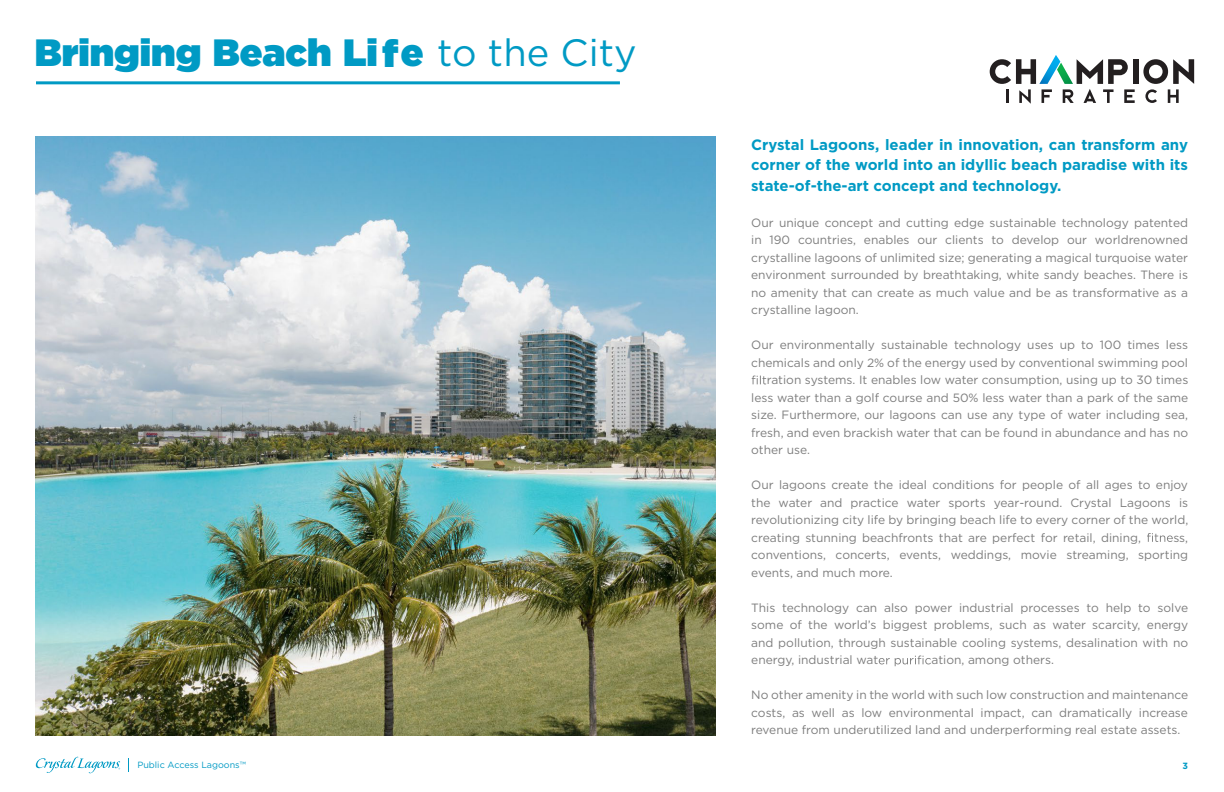
<style>
.page{position:relative;width:1224px;height:792px;background:#fff}
.page>*{position:absolute;margin:0;border:0;box-sizing:border-box;transform-origin:0 0}
.t1{font:900 38px "Gotham";color:#009ac4}
.t2{font:700 15px/20.5px "Gotham";color:#009ac4;text-align:justify}
.t3{font:12px/17.5px "Gotham";color:#7d7d7d;text-align:justify}
.t4{font:9px "Gotham";color:#009ac4}
.t5{font:700 9px "Gotham";color:#009ac4}
.s1{font-weight:400}
</style>
<div class="page">
<svg style="left:128px;top:758px;width:1px;height:13px"></svg>
<svg style="left:36px;top:757px;width:84px;height:16px"></svg>
<hr style="left:36px;top:81px;width:584px;height:3px;background:#009ac4">
<svg style="left:752px;top:376px;width:14px;height:8px"></svg>
<svg style="left:1147px;top:533px;width:26px;height:9px"></svg>
<svg style="left:879px;top:656px;width:52px;height:10px"></svg>
<img style="left:36px;top:137px;width:680px;height:598px">
<svg style="left:990px;top:55px;width:204px;height:49px"></svg>
<h1 class="t1" style="left:35px;top:26px;width:603px">Bringing Beach Li fe <span class="s1">to the City</span></h1>
<p class="t2" style="left:751px;top:134px;width:438px">Crystal Lagoons, leader in innovation, can transform any corner of the world into an idyllic beach paradise with its state-of-the-art concept and technology.</p>
<p class="t3" style="left:751px;top:214px;width:438px">Our unique concept and cutting edge sustainable technology patented in 190 countries, enables our clients to develop our worldrenowned crystalline lagoons of unlimited size; generating a magical turquoise water environment surrounded by breathtaking, white sandy beaches. There is no amenity that can create as much value and be as transformative as a crystalline lagoon.</p>
<p class="t3" style="left:751px;top:336px;width:438px">Our environmentally sustainable technology uses up to 100 times less</p>
<p class="t3" style="left:751px;top:354px;width:438px">chemicals and only 2% of the energy used by conventional swimming pool</p>
<p class="t3" style="left:767px;top:371px;width:423px">ration systems. It enables low water consumption, using up to 30 times</p>
<p class="t3" style="left:751px;top:389px;width:438px">less water than a golf course and 50% less water than a park of the same</p>
<p class="t3" style="left:751px;top:406px;width:438px">size. Furthermore, our lagoons can use any type of water including sea,</p>
<p class="t3" style="left:751px;top:424px;width:439px">fresh, and even brackish water that can be found in abundance and has no</p>
<p class="t3" style="left:751px;top:441px;width:60px">other use.</p>
<p class="t3" style="left:751px;top:476px;width:439px">Our lagoons create the ideal conditions for people of all ages to enjoy the water and practice water sports year-round. Crystal Lagoons is revolutionizing city life by bringing beach life to every corner of the world, creating stunning beachfronts that are perfect for retail, dining,</p>
<p class="t3" style="left:751px;top:529px;width:438px;text-indent:422px">ss, conventions, concerts, events, weddings, movie streaming, sporting events, and much more.</p>
<p class="t3" style="left:751px;top:599px;width:438px">This technology can also power industrial processes to help to solve some of the world’s biggest problems, such as water scarcity, energy and pollution, through sustainable cooling systems, desalination with no energy, industrial wat</p>
<p class="t3" style="left:931px;top:651px;width:124px">ation, among others.</p>
<p class="t3" style="left:751px;top:686px;width:439px">No other amenity in the world with such low construction and maintenance costs, as well as low environmental impact, can dramatically increase revenue from underutilized land and underperforming real estate assets.</p>
<p class="t4" style="left:137px;top:759px;width:110px">Public Access Lagoons™</p>
<p class="t5" style="left:1182px;top:760px;width:7px">3</p>
</div>
